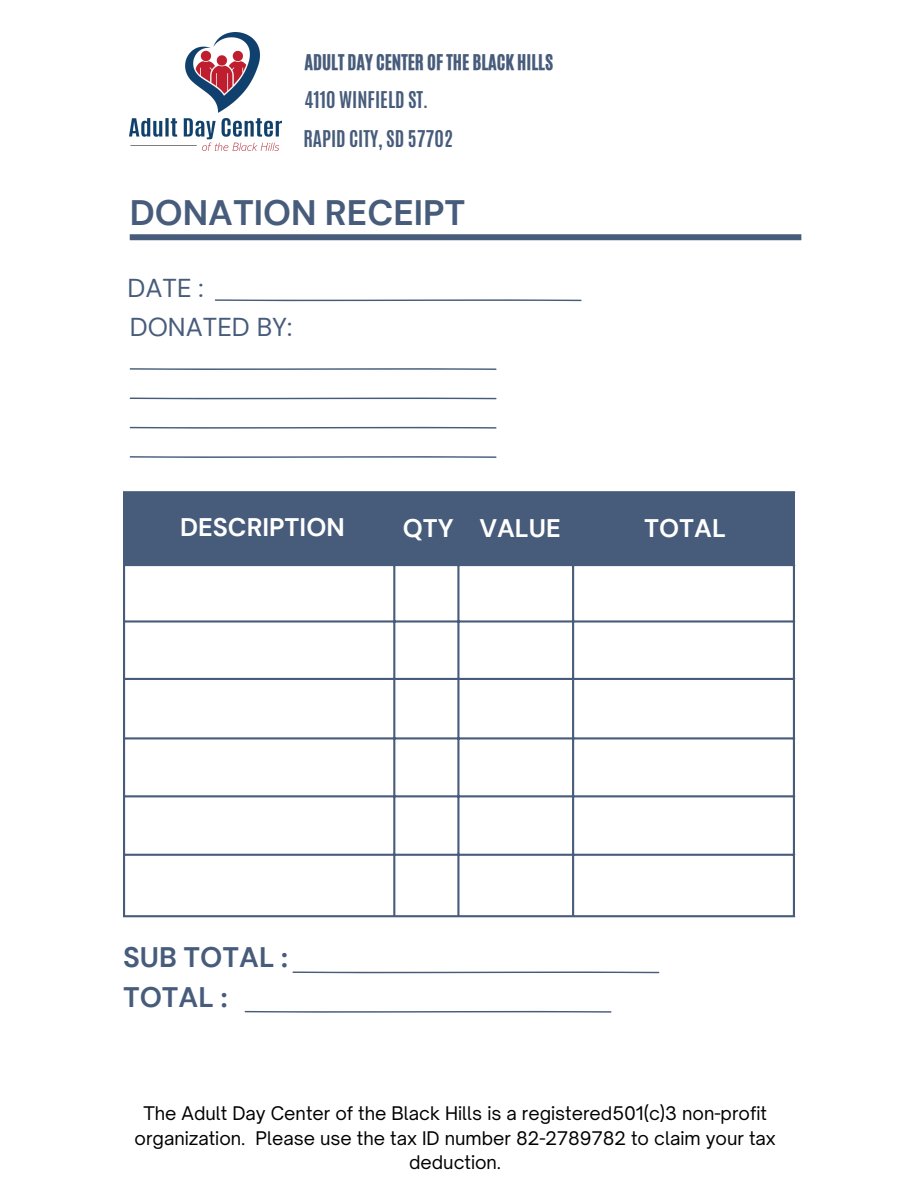
<style>
.page{position:relative;width:918px;height:1188px;background:#fff}
.page>*{position:absolute;margin:0;border:0;box-sizing:border-box;transform-origin:0 0}
.t1{font:700 35.25px "DM Sans";color:#475c7b}
.t2{font:700 28.2px/40px "DM Sans";color:#475c7b}
.t3{font:25.8px "DM Sans";color:#475c7b}
.t4{font:700 25.35px "DM Sans";color:#fff}
.t5{font:700 19.35px "Antonio";color:#475c7b}
.t6{font:18.3px "CA Generated";color:#475c7b}
.t7{font:18px/24.8px "Open Sauce One";color:#000;text-align:center}
</style>
<div class="page">
<div style="left:125px;top:493px;width:668px;height:71px;background:#475c7b"></div>
<hr style="left:123px;top:493px;width:2px;height:422px;background:#475c7b">
<hr style="left:393px;top:493px;width:2px;height:422px;background:#475c7b">
<hr style="left:457px;top:493px;width:2px;height:422px;background:#475c7b">
<hr style="left:572px;top:493px;width:2px;height:422px;background:#475c7b">
<hr style="left:793px;top:493px;width:2px;height:422px;background:#475c7b">
<hr style="left:123px;top:491px;width:672px;height:2px;background:#475c7b">
<hr style="left:123px;top:564px;width:672px;height:2px;background:#475c7b">
<hr style="left:123px;top:620px;width:672px;height:3px;background:#475c7b">
<hr style="left:123px;top:678px;width:672px;height:2px;background:#475c7b">
<hr style="left:123px;top:737px;width:672px;height:2px;background:#475c7b">
<hr style="left:123px;top:795px;width:672px;height:2px;background:#475c7b">
<hr style="left:123px;top:854px;width:672px;height:2px;background:#475c7b">
<hr style="left:123px;top:915px;width:672px;height:2px;background:#475c7b">
<div style="left:130px;top:234px;width:671px;height:6px;background:#475c7b"></div>
<img style="left:130px;top:33px;width:152px;height:118px">
<svg style="left:130px;top:368px;width:366px;height:2px"></svg>
<svg style="left:130px;top:398px;width:366px;height:1px"></svg>
<svg style="left:130px;top:427px;width:366px;height:2px"></svg>
<svg style="left:130px;top:456px;width:366px;height:2px"></svg>
<svg style="left:245px;top:1011px;width:366px;height:2px"></svg>
<svg style="left:215px;top:299px;width:367px;height:2px"></svg>
<svg style="left:293px;top:971px;width:366px;height:2px"></svg>
<p class="t6" style="left:305px;top:49px;width:250px">ADULT DAY CENTER OF THE BLACK HILLS</p>
<p class="t5" style="left:305px;top:86px;width:125px">4110 WINFIELD ST.</p>
<p class="t5" style="left:303px;top:125px;width:151px">RAPID CITY, SD 57702</p>
<h1 class="t1" style="left:130px;top:190px;width:337px">DONATION RECEIPT</h1>
<h3 class="t3" style="left:128px;top:272px;width:78px">DATE :</h3>
<h3 class="t3" style="left:130px;top:311px;width:164px">DONATED BY:</h3>
<h3 class="t4" style="left:180px;top:511px;width:166px">DESCRIPTION</h3>
<h3 class="t4" style="left:403px;top:512px;width:52px">QTY</h3>
<h3 class="t4" style="left:479px;top:512px;width:83px">VALUE</h3>
<h3 class="t4" style="left:644px;top:512px;width:83px">TOTAL</h3>
<h2 class="t2" style="left:123px;top:938px;width:167px">SUB TOTAL :<br>TOTAL :</h2>
<p class="t7" style="left:135px;top:1101px;width:643px">The Adult Day Center of the Black Hills is a registered501(c)3 non-profit organization. Please use the tax ID number 82-2789782 to claim your tax deduction.</p>
</div>
